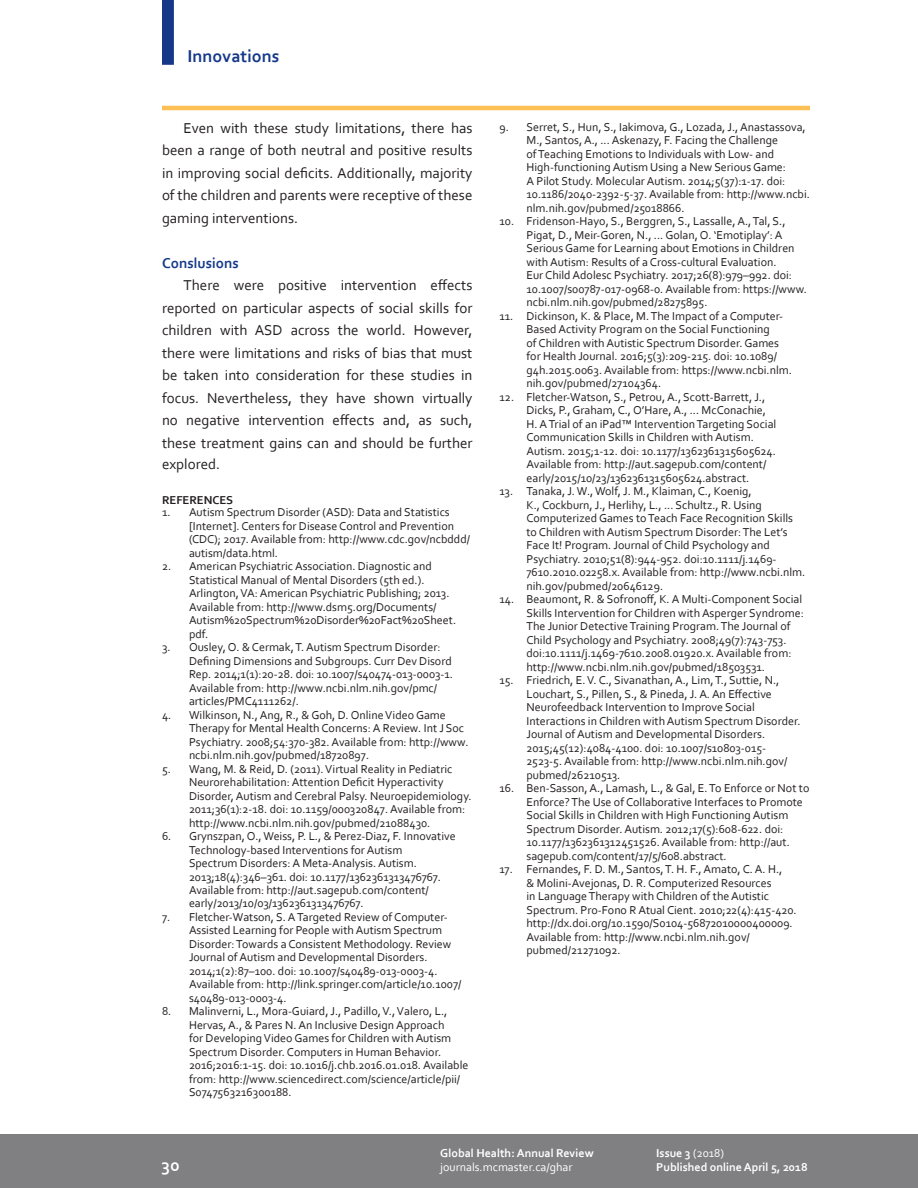
<style>
.page{position:relative;width:918px;height:1188px;background:#fff}
.page>*{position:absolute;margin:0;border:0;box-sizing:border-box;transform-origin:0 0}
.t1{font:700 18px "Corbel";color:#153889}
.t2{font:700 18px "Corbel";color:#fff}
.t3{font:15px/22.4px "Corbel";color:#231f20;text-align:justify}
.t4{font:700 15px "Corbel";color:#153889}
.t5{font:12px/13.5px "Corbel";color:#231f20}
.t6{font:700 12px "Corbel";color:#fff}
.t7{font:12px "Corbel";color:#fff}
.t8{font:700 12px "Corbel";color:#231f20}
.s1{font-weight:400}
</style>
<div class="page">
<div style="left:0;top:1134px;width:918px;height:54px;background:#808083"></div>
<svg style="left:162px;top:0;width:12px;height:65px"></svg>
<hr style="left:162px;top:106px;width:648px;height:4px;background:#fdc056">
<h1 class="t1" style="left:188px;top:45px;width:93px">Innovations</h1>
<p class="t3" style="left:162px;top:116px;width:312px;text-indent:22px">Even with these study limitations, there has been a range of both neutral and positive results in improving social deficits. Additionally, majority of the children and parents were receptive of these gaming interventions.</p>
<p class="t4" style="left:162px;top:253px;width:78px">Conslusions</p>
<p class="t3" style="left:162px;top:274px;width:312px;text-indent:22px">There were positive intervention effects reported on particular aspects of social skills for children with ASD across the world. However, there were limitations and risks of bias that must be taken into consideration for these studies in focus. Nevertheless, they have shown virtually no negative intervention effects and, as such, these treatment gains can and should be further explored.</p>
<p class="t8" style="left:162px;top:493px;width:73px">REFERENCES</p>
<p class="t5" style="left:189px;top:505px;width:283px;text-indent:-27px">1. Autism Spectrum Disorder (ASD): Data and Statistics [Internet]. Centers for Disease Control and Prevention (CDC); 2017. Available from: http://www.cdc.gov/ncbddd/ autism/data.html.</p>
<p class="t5" style="left:189px;top:559px;width:269px;text-indent:-27px">2. American Psychiatric Association. Diagnostic and Statistical Manual of Mental Disorders (5th ed.).<br>Arlington, VA: American Psychiatric Publishing; 2013.<br>Available from: http://www.dsm5.org/Documents/ Autism%20Spectrum%20Disorder%20Fact%20Sheet. pdf.</p>
<p class="t5" style="left:189px;top:640px;width:266px;text-indent:-27px">3. Ousley, O. &amp; Cermak, T. Autism Spectrum Disorder:<br>Defining Dimensions and Subgroups. Curr Dev Disord Rep. 2014;1(1):20-28. doi: 10.1007/s40474-013-0003-1.<br>Available from: http://www.ncbi.nlm.nih.gov/pmc/ articles/PMC4111262/.</p>
<p class="t5" style="left:189px;top:707px;width:281px;text-indent:-27px">4. Wilkinson, N., Ang, R., &amp; Goh, D. Online Video Game Therapy for Mental Health Concerns: A Review. Int J Soc Psychiatry. 2008;54:370-382. Available from: http://www. ncbi.nlm.nih.gov/pubmed/18720897.</p>
<p class="t5" style="left:189px;top:761px;width:284px;text-indent:-27px">5. Wang, M. &amp; Reid, D. (2011). Virtual Reality in Pediatric Neurorehabilitation: Attention Deficit Hyperactivity Disorder, Autism and Cerebral Palsy. Neuroepidemiology.<br>2011;36(1):2-18. doi: 10.1159/000320847. Available from: http://www.ncbi.nlm.nih.gov/pubmed/21088430.</p>
<p class="t5" style="left:189px;top:829px;width:268px;text-indent:-27px">6. Grynszpan, O., Weiss, P. L., &amp; Perez-Diaz, F. Innovative Technology-based Interventions for Autism<br>Spectrum Disorders: A Meta-Analysis. Autism.<br>2013;18(4):346–361. doi: 10.1177/1362361313476767.<br>Available from: http://aut.sagepub.com/content/ early/2013/10/03/1362361313476767.</p>
<p class="t5" style="left:189px;top:910px;width:274px;text-indent:-27px">7. Fletcher-Watson, S. A Targeted Review of Computer-Assisted Learning for People with Autism Spectrum Disorder: Towards a Consistent Methodology. Review Journal of Autism and Developmental Disorders.<br>2014;1(2):87–100. doi: 10.1007/s40489-013-0003-4.<br>Available from: http://link.springer.com/article/10.1007/ s40489-013-0003-4.</p>
<p class="t5" style="left:189px;top:1004px;width:281px;text-indent:-27px">8. Malinverni, L., Mora-Guiard, J., Padillo, V., Valero, L., Hervas, A., &amp; Pares N. An Inclusive Design Approach<br>for Developing Video Games for Children with Autism Spectrum Disorder. Computers in Human Behavior.<br>2016;2016:1-15. doi: 10.1016/j.chb.2016.01.018. Available from: http://www.sciencedirect.com/science/article/pii/ S0747563216300188.</p>
<p class="t5" style="left:526px;top:120px;width:285px;text-indent:-27px">9. Serret, S., Hun, S., Iakimova, G., Lozada, J., Anastassova, M., Santos, A., ... Askenazy, F. Facing the Challenge<br>of Teaching Emotions to Individuals with Low- and High-functioning Autism Using a New Serious Game:<br>A Pilot Study. Molecular Autism. 2014;5(37):1-17. doi:<br>10.1186/2040-2392-5-37. Available from: http://www.ncbi. nlm.nih.gov/pubmed/25018866.</p>
<p class="t5" style="left:526px;top:214px;width:282px;text-indent:-27px">10. Fridenson-Hayo, S., Berggren, S., Lassalle, A., Tal, S., Pigat, D., Meir-Goren, N., ... Golan, O. ‘Emotiplay’: A Serious Game for Learning about Emotions in Children with Autism: Results of a Cross-cultural Evaluation.<br>Eur Child Adolesc Psychiatry. 2017;26(8):979–992. doi:<br>10.1007/s00787-017-0968-0. Available from: https://www. ncbi.nlm.nih.gov/pubmed/28275895.</p>
<p class="t5" style="left:526px;top:309px;width:267px;text-indent:-27px">11. Dickinson, K. &amp; Place, M. The Impact of a Computer-Based Activity Program on the Social Functioning<br>of Children with Autistic Spectrum Disorder. Games for Health Journal. 2016;5(3):209-215. doi: 10.1089/ g4h.2015.0063. Available from: https://www.ncbi.nlm. nih.gov/pubmed/27104364.</p>
<p class="t5" style="left:526px;top:390px;width:251px;text-indent:-27px">12. Fletcher-Watson, S., Petrou, A., Scott-Barrett, J., Dicks, P., Graham, C., O’Hare, A., ... McConachie, H. A Trial of an iPad™ Intervention Targeting Social Communication Skills in Children with Autism.<br>Autism. 2015;1-12. doi: 10.1177/1362361315605624.<br>Available from: http://aut.sagepub.com/content/ early/2015/10/23/1362361315605624.abstract.</p>
<p class="t5" style="left:526px;top:484px;width:280px;text-indent:-27px">13. Tanaka, J. W., Wolf, J. M., Klaiman, C., Koenig,<br>K., Cockburn, J., Herlihy, L., ... Schultz., R. Using Computerized Games to Teach Face Recognition Skills to Children with Autism Spectrum Disorder: The Let’s Face It! Program. Journal of Child Psychology and Psychiatry. 2010;51(8):944-952. doi:10.1111/j.1469- 7610.2010.02258.x. Available from: http://www.ncbi.nlm. nih.gov/pubmed/20646129.</p>
<p class="t5" style="left:526px;top:592px;width:279px;text-indent:-27px">14. Beaumont, R. &amp; Sofronoff, K. A Multi-Component Social Skills Intervention for Children with Asperger Syndrome:<br>The Junior Detective Training Program. The Journal of Child Psychology and Psychiatry. 2008;49(7):743-753. doi:10.1111/j.1469-7610.2008.01920.x. Available from: http://www.ncbi.nlm.nih.gov/pubmed/18503531.</p>
<p class="t5" style="left:526px;top:673px;width:276px;text-indent:-27px">15. Friedrich, E. V. C., Sivanathan, A., Lim, T., Suttie, N., Louchart, S., Pillen, S., &amp; Pineda, J. A. An Effective Neurofeedback Intervention to Improve Social Interactions in Children with Autism Spectrum Disorder.<br>Journal of Autism and Developmental Disorders.<br>2015;45(12):4084-4100. doi: 10.1007/s10803-015- 2523-5. Available from: http://www.ncbi.nlm.nih.gov/ pubmed/26210513.</p>
<p class="t5" style="left:526px;top:781px;width:284px;text-indent:-27px">16. Ben-Sasson, A., Lamash, L., &amp; Gal, E. To Enforce or Not to Enforce? The Use of Collaborative Interfaces to Promote Social Skills in Children with High Functioning Autism Spectrum Disorder. Autism. 2012;17(5):608-622. doi:<br>10.1177/1362361312451526. Available from: http://aut. sagepub.com/content/17/5/608.abstract.</p>
<p class="t5" style="left:526px;top:862px;width:272px;text-indent:-27px">17. Fernandes, F. D. M., Santos, T. H. F., Amato, C. A. H.,<br>&amp; Molini-Avejonas, D. R. Computerized Resources<br>in Language Therapy with Children of the Autistic Spectrum. Pro-Fono R Atual Cient. 2010;22(4):415-420. http://dx.doi.org/10.1590/S0104-56872010000400009.<br>Available from: http://www.ncbi.nlm.nih.gov/ pubmed/21271092.</p>
<h1 class="t2" style="left:162px;top:1154px;width:20px">30</h1>
<p class="t6" style="left:440px;top:1146px;width:155px">Global Health: Annual Review</p>
<p class="t6" style="left:656px;top:1146px;width:69px">Issue 3 <span class="s1">(2018)</span></p>
<p class="t7" style="left:440px;top:1160px;width:134px">journals.mcmaster.ca/ghar</p>
<p class="t6" style="left:656px;top:1160px;width:153px">Published online April 5, 2018</p>
</div>
